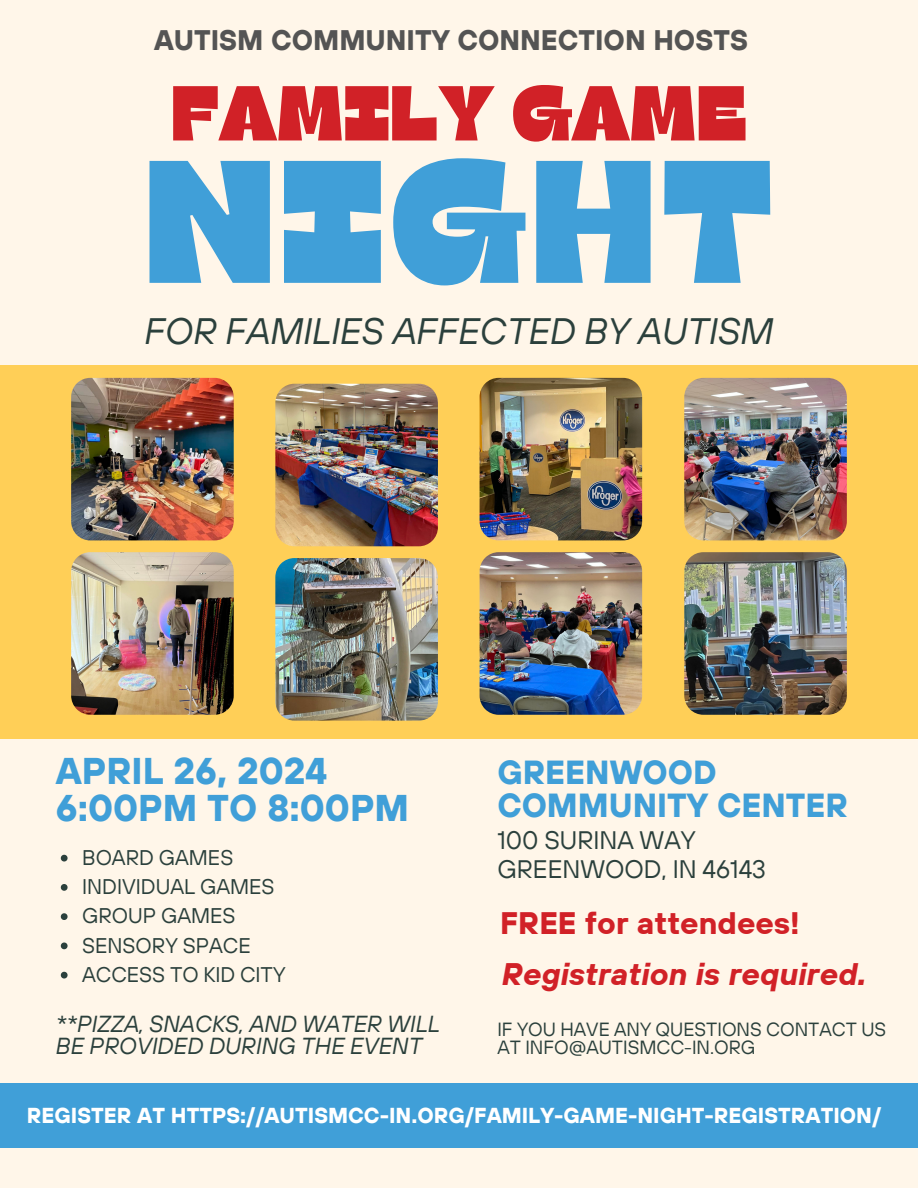
<style>
.page{position:relative;width:918px;height:1188px;background:#fff6e9}
.page>*{position:absolute;margin:0;border:0;box-sizing:border-box;transform-origin:0 0}
.t1{font:174.15px "Gulfs Display";letter-spacing:.035em;color:#409fd8}
.t2{font:77.55px "Gulfs Display";color:#d12127}
.t3{font:700 37.2px/36.8px "TT Hoves";color:#409fd8}
.t4{font:italic 36.75px "TT Hoves";color:#2b403c}
.t5{font:700 33.3px/32.8px "TT Hoves";color:#409fd8}
.t6{font:italic 700 31.2px "TT Hoves";color:#d12127}
.t7{font:700 31.05px "TT Hoves";color:#d12127}
.t8{font:700 28.2px "TT Hoves";color:#545454}
.t9{font:25.2px "TT Hoves";color:#2b403c}
.t10{font:italic 23.1px/22px "TT Hoves";color:#2b403c}
.t11{font:700 21.6px "TT Hoves";color:#fff}
.t12{font:21.15px "TT Hoves";color:#2b403c}
.t13{font:19.05px/18px "TT Hoves";color:#2b403c}
</style>
<div class="page">
<div style="left:0;top:366px;width:918px;height:373px;background:#ffcf57"></div>
<div style="left:0;top:1083px;width:918px;height:65px;background:#409fd8"></div>
<img style="left:71px;top:552px;width:163px;height:163px">
<img style="left:71px;top:378px;width:163px;height:162px">
<img style="left:275px;top:558px;width:163px;height:163px">
<img style="left:275px;top:384px;width:163px;height:162px">
<img style="left:480px;top:552px;width:162px;height:163px">
<img style="left:480px;top:378px;width:162px;height:162px">
<img style="left:684px;top:552px;width:163px;height:163px">
<img style="left:684px;top:378px;width:163px;height:162px">
<svg style="left:61px;top:855px;width:7px;height:7px"></svg>
<svg style="left:61px;top:884px;width:7px;height:7px"></svg>
<svg style="left:61px;top:913px;width:7px;height:7px"></svg>
<svg style="left:61px;top:943px;width:7px;height:6px"></svg>
<svg style="left:61px;top:972px;width:7px;height:7px"></svg>
<p class="t8" style="left:154px;top:22px;width:596px">AUTISM COMMUNITY CONNECTION HOSTS</p>
<p class="t2" style="left:171px;top:63px;width:577px">FAMILY GAME</p>
<p class="t1" style="left:145px;top:109px;width:630px">NIGHT</p>
<h6 class="t4" style="left:144px;top:307px;width:631px">FOR FAMILIES AFFECTED BY AUTISM</h6>
<p class="t3" style="left:56px;top:752px;width:355px">APRIL 26, 2024<br>6:00PM TO 8:00PM</p>
<p class="t12" style="left:82px;top:844px;width:153px">BOARD GAMES</p>
<p class="t12" style="left:82px;top:873px;width:194px">INDIVIDUAL GAMES</p>
<p class="t12" style="left:82px;top:902px;width:155px">GROUP GAMES</p>
<h5 class="t12" style="left:82px;top:931px;width:170px">SENSORY SPACE</h5>
<p class="t12" style="left:82px;top:961px;width:205px">ACCESS TO KID CITY</p>
<p class="t10" style="left:56px;top:1012px;width:385px">**PIZZA, SNACKS, AND WATER WILL<br>BE PROVIDED DURING THE EVENT</p>
<p class="t5" style="left:497px;top:756px;width:352px">GREENWOOD<br>COMMUNITY CENTER</p>
<p class="t9" style="left:497px;top:824px;width:200px">100 SURINA WAY</p>
<h3 class="t9" style="left:497px;top:853px;width:270px">GREENWOOD, IN 46143</h3>
<p class="t7" style="left:500px;top:903px;width:301px">FREE for attendees!</p>
<p class="t6" style="left:502px;top:954px;width:366px">Registration is required.</p>
<p class="t13" style="left:497px;top:1020px;width:390px">IF YOU HAVE ANY QUESTIONS CONTACT US<br>AT INFO@AUTISMCC-IN.ORG</p>
<h6 class="t11" style="left:27px;top:1101px;width:856px">REGISTER AT HTTPS://AUTISMCC-IN.ORG/FAMILY-GAME-NIGHT-REGISTRATION/</h6>
</div>
